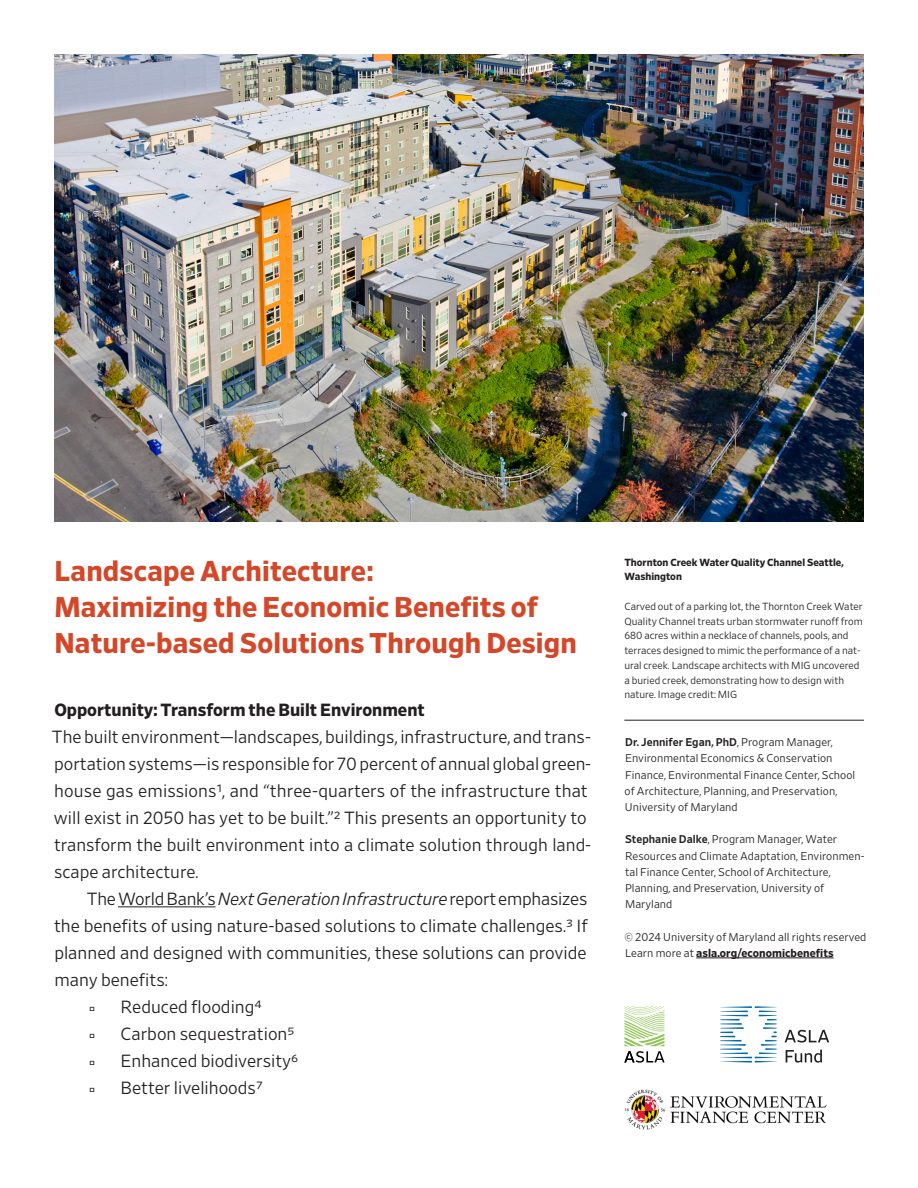
<style>
.page{position:relative;width:918px;height:1188px;background:#fff}
.page>*{position:absolute;margin:0;border:0;box-sizing:border-box;transform-origin:0 0}
.t1{font:700 28.5px/36px "Retina";letter-spacing:.005em;color:#d44728}
.Large_Lead-in_Text{font:300 17.7px/27px "Retina";color:#231f20}
.Large_Lead-in_Text-2{font:700 17.7px "Retina";color:#231f20}
.Infographic_Descriptions{font:300 11.25px/16.2px "Retina";letter-spacing:.005em;color:#231f20}
.Infographic_Descriptions-2{font:700 11.25px "Retina";letter-spacing:.005em;color:#231f20}
.Infographic_Descriptions-3{font:500 11.25px "Retina";letter-spacing:.005em;color:#231f20}
.Caption_Text{font:300 10.35px/14.7px "Retina";color:#231f20}
.Caption_Text-2{font:700 10.35px/14.7px "Retina";color:#231f20}
.s1{font-style:italic}
.s2{font-family:"Skolar Latin";font-weight:400;font-size:15.75px}
.s3{font-weight:300}
.s4{font-weight:500}
</style>
<div class="page">
<svg style="left:624px;top:1006px;width:41px;height:57px"></svg>
<hr style="left:696px;top:958px;width:138px;height:1px;background:#231f20">
<img style="left:54px;top:54px;width:810px;height:468px">
<hr style="left:624px;top:720px;width:240px;height:1px;background:#231f20">
<svg style="left:785px;top:1030px;width:44px;height:13px"></svg>
<svg style="left:786px;top:1050px;width:36px;height:13px"></svg>
<svg style="left:720px;top:1006px;width:57px;height:57px"></svg>
<img style="left:625px;top:1089px;width:202px;height:41px">
<hr style="left:118px;top:906px;width:98px;height:1px;background:#231f20">
<p class="t1" style="left:54px;top:552px;width:321px">Landscape Architecture:</p>
<p class="t1" style="left:54px;top:588px;width:524px">Maximizing the Economic Benefits of<br>Nature-based Solutions Through Design</p>
<p class="Large_Lead-in_Text-2" style="left:54px;top:698px;width:372px">Opportunity: Transform the Built Environment</p>
<p class="Large_Lead-in_Text" style="left:52px;top:723px;width:541px">The built environment—landscapes, buildings, infrastructure, and trans&shy;portation systems—is responsible for 70 percent of annual global green&shy;house gas emissions1, and “three-quarters of the infrastructure that will exist in 2050 has yet to be built.”2 This presents an opportunity to transform the built environment into a climate solution through land&shy;scape architecture.</p>
<p class="Large_Lead-in_Text" style="left:54px;top:885px;width:535px;text-align:justify;text-indent:33px">The World Bank’s<span class="s1">Next Generation Infrastructure</span> report emphasizes the benefits of using nature-based solutions to climate challenges.3 If planned and designed with communities, these solutions can provide many benefits:</p>
<p class="Large_Lead-in_Text" style="left:87px;top:993px;width:177px"><span class="s2">□</span> Reduced flooding4</p>
<p class="Large_Lead-in_Text" style="left:87px;top:1020px;width:209px"><span class="s2">□</span> Carbon sequestration5</p>
<p class="Large_Lead-in_Text" style="left:87px;top:1047px;width:213px"><span class="s2">□</span> Enhanced biodiversity6</p>
<p class="Large_Lead-in_Text" style="left:87px;top:1074px;width:177px"><span class="s2">□</span> Better livelihoods7</p>
<p class="Caption_Text-2" style="left:624px;top:554px;width:221px">Thornton Creek Water Quality Channel Seattle,<br>Washington</p>
<p class="Caption_Text" style="left:624px;top:599px;width:240px">Carved out of a parking lot, the Thornton Creek Water Quality Channel treats urban stormwater runoff from 680 acres within a necklace of channels, pools, and terraces designed to mimic the performance of a nat&shy;ural creek. Landscape architects with MIG uncovered a buried creek, demonstrating how to design with nature. Image credit: MIG</p>
<p class="Infographic_Descriptions-3" style="left:625px;top:735px;width:209px">Dr. Jennifer Egan, PhD<span class="s3">, Program Manager,</span></p>
<p class="Infographic_Descriptions" style="left:625px;top:750px;width:232px">Environmental Economics &amp; Conservation Finance, Environmental Finance Center, School of Architecture, Planning, and Preservation, University of Maryland</p>
<p class="Infographic_Descriptions" style="left:625px;top:831px;width:241px"><span class="s4">Stephanie Dalke</span>, Program Manager, Water<br>Resources and Climate Adaptation, Environmen&shy;tal Finance Center, School of Architecture,</p>
<p class="Infographic_Descriptions" style="left:625px;top:880px;width:201px">Planning, and Preservation, University of</p>
<p class="Infographic_Descriptions" style="left:625px;top:896px;width:49px">Maryland</p>
<p class="Infographic_Descriptions" style="left:624px;top:928px;width:244px">© 2024 University of Maryland all rights reserved</p>
<p class="Infographic_Descriptions-2" style="left:625px;top:945px;width:210px"><span class="s3">Learn more at</span> asla.org/economicbenefits</p>
</div>
